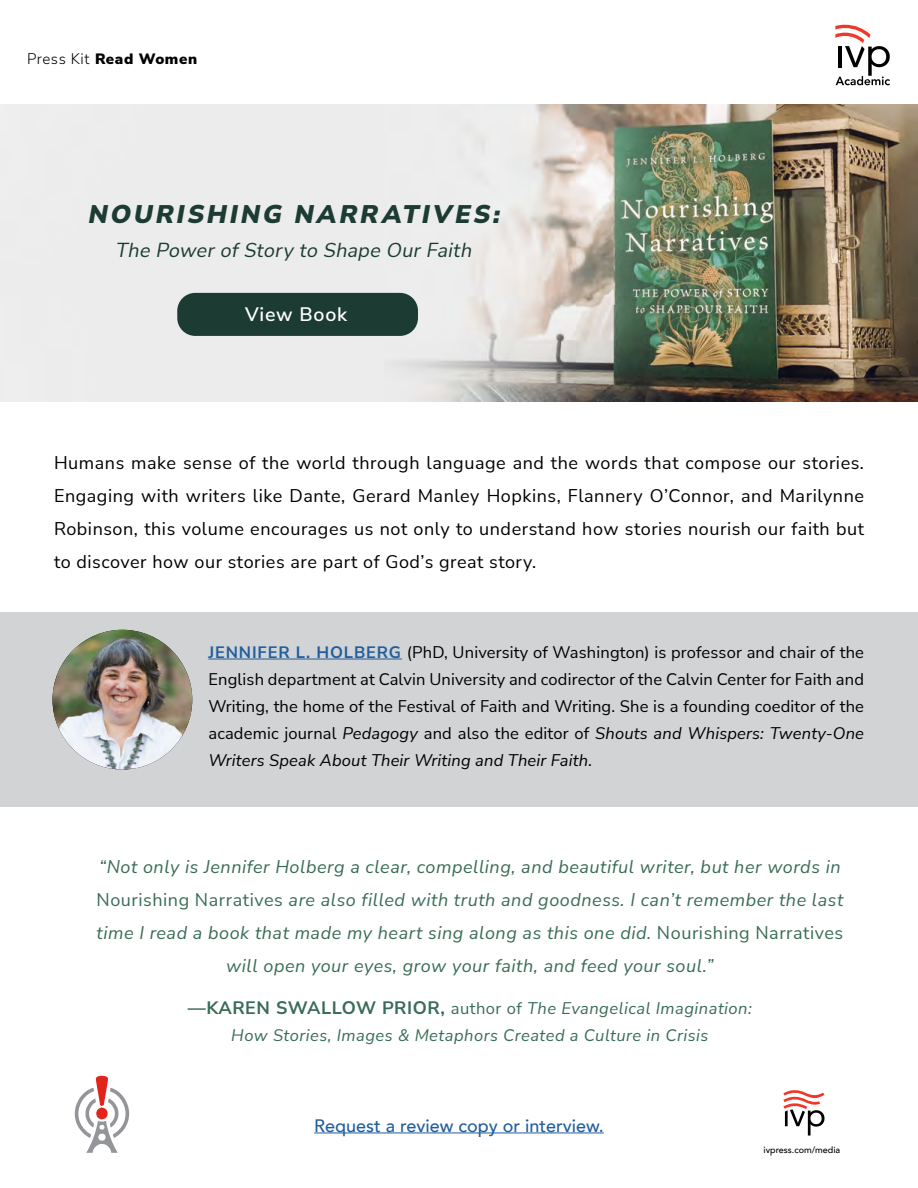
<style>
.page{position:relative;width:918px;height:1188px;background:#fff}
.page>*{position:absolute;margin:0;border:0;box-sizing:border-box;transform-origin:0 0}
.t1{font:italic 900 25.5px "Nunito Sans";color:#1c3c33}
.t2{font:italic 19.8px "Nunito Sans";color:#1c3c33}
.t3{font:600 19.5px "Nunito Sans";letter-spacing:.04em;color:#fff}
.t4{font:18px/33px "Nunito Sans";letter-spacing:.03em;color:#000;text-align:justify}
.t5{font:italic 18px/33px "Nunito Sans";letter-spacing:.03em;color:#396c56;text-align:center}
.t6{font:500 18px "Avenir";color:#215e9e}
.t7{font:16.5px/27px "Nunito Sans";letter-spacing:.01em;color:#000;text-align:justify}
.t8{font:italic 16.5px/27px "Nunito Sans";letter-spacing:.03em;color:#396c56;text-align:center}
.t9{font:900 15px "Nunito Sans";letter-spacing:.04em;color:#000}
.t10{font:500 9px "Avenir";color:#000101}
.s1{font-weight:300}
.s2{font-weight:700;color:#215e9e}
.s3{font-style:italic}
.s4{font-style:normal}
.s5{font-weight:700;font-style:normal;font-size:18px}
</style>
<div class="page">
<hr style="left:314px;top:1132px;width:290px;height:1px;background:#215e9e">
<div style="left:0;top:612px;width:918px;height:195px;background:#d1d3d4"></div>
<img style="left:0;top:104px;width:918px;height:297px">
<svg style="left:783px;top:1090px;width:42px;height:46px"></svg>
<svg style="left:75px;top:1076px;width:54px;height:77px"></svg>
<div style="left:177px;top:293px;width:241px;height:43px;background:#1c3c33;border-radius:18px"></div>
<hr style="left:208px;top:659px;width:194px;height:1px;background:#215e9e">
<img style="left:52px;top:630px;width:140px;height:140px;border-radius:70px">
<svg style="left:835px;top:25px;width:55px;height:60px"></svg>
<p class="t9" style="left:27px;top:48px;width:172px"><span class="s1">Press Kit</span> Read Women</p>
<h1 class="t1" style="left:87px;top:196px;width:419px">NOURISHING NARRATIVES:</h1>
<p class="t2" style="left:115px;top:237px;width:362px">The Power of Story to Shape Our Faith</p>
<p class="t3" style="left:245px;top:300px;width:103px">View Book</p>
<p class="t4" style="left:54px;top:445px;width:812px">Humans make sense of the world through language and the words that compose our stories.<br>Engaging with writers like Dante, Gerard Manley Hopkins, Flannery O’Connor, and Marilynne Robinson, this volume encourages us not only to understand how stories nourish our faith but to discover how our stories are part of God’s great story.</p>
<p class="t7" style="left:208px;top:638px;width:657px"><span class="s2">JENNIFER L. HOLBERG</span> (PhD, University of Washington) is professor and chair of the English department at Calvin University and codirector of the Calvin Center for Faith and Writing, the home of the Festival of Faith and Writing. She is a founding coeditor of the academic journal <span class="s3">Pedagogy</span> and also the editor of <span class="s3">Shouts and Whispers: Twenty-One Writers Speak About Their Writing and Their Faith</span>.</p>
<p class="t5" style="left:97px;top:850px;width:748px">“Not only is Jennifer Holberg a clear, compelling, and beautiful writer, but her words in <span class="s4">Nourishing Narratives</span> are also filled with truth and goodness. I can’t remember the last time I read a book that made my heart sing along as this one did. <span class="s4">Nourishing Narratives </span>will open your eyes, grow your faith, and feed your soul.”</p>
<p class="t8" style="left:188px;top:994px;width:565px"><span class="s5">—KAREN SWALLOW PRIOR,</span> <span class="s4">author of</span> The Evangelical Imagination:<br>How Stories, Images &amp; Metaphors Created a Culture in Crisis</p>
<p class="t6" style="left:314px;top:1110px;width:291px">Request a review copy or interview.</p>
<p class="t10" style="left:764px;top:1142px;width:78px">ivpress.com/media</p>
</div>
